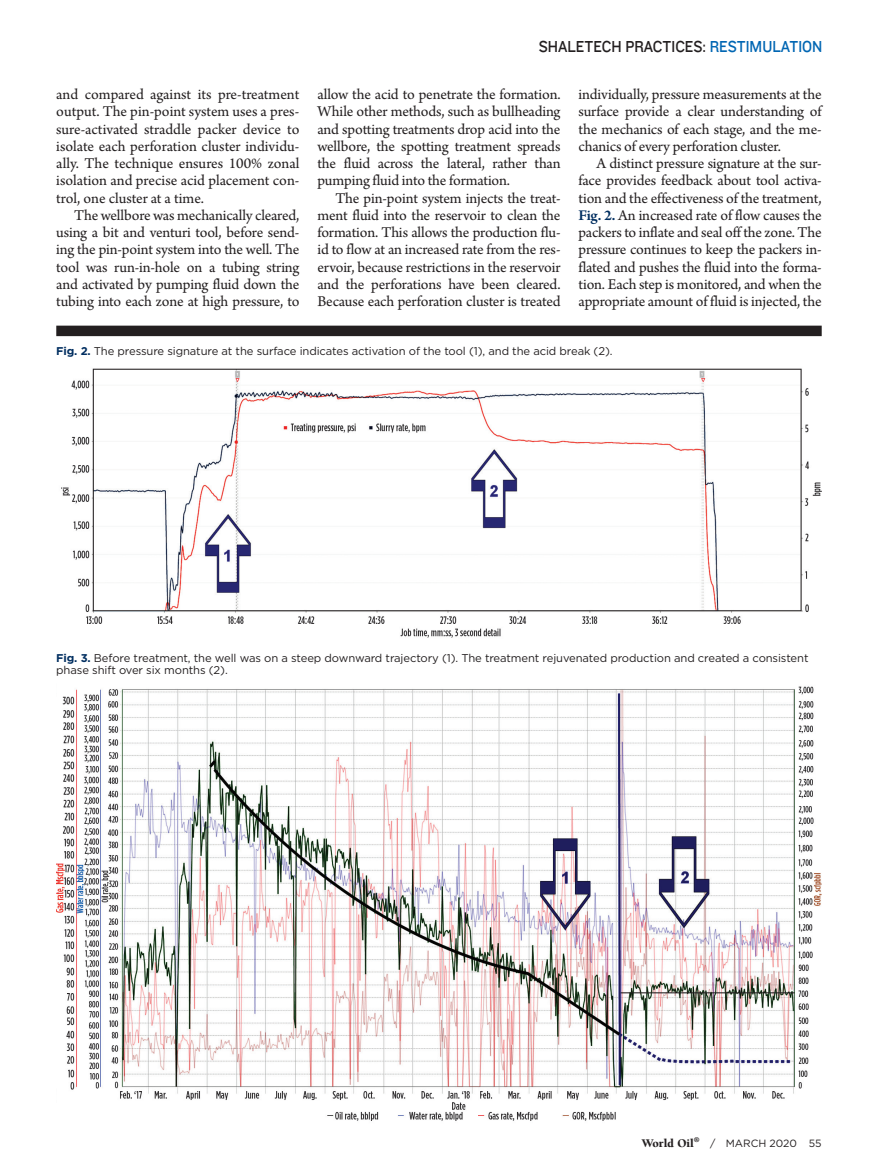
<style>
.page{position:relative;width:878px;height:1175px;background:#fff}
.page>*{position:absolute;margin:0;border:0;box-sizing:border-box;transform-origin:0 0}
.t1{font:16.5px "Knockout 32 Junior Cruisewt";color:#231f20;scale:.85 1}
.Body_copy{font:15.75px/17.2px "Arno Pro";letter-spacing:-.01em;color:#231f20;text-align:justify}
.t2{font:900 12px "Berkeley";letter-spacing:-.005em;color:#231f20}
.Cutline-Figures{font:11.25px/12.8px "Gotham";letter-spacing:-.01em;color:#231f20}
.t3{font:10.5px "Gotham";letter-spacing:-.005em;color:#231f20}
.s1{color:#0166b3}
.s2{font-weight:600;color:#002e60}
.s3{font-weight:700;color:#002e60}
</style>
<div class="page">
<div style="left:56px;top:326px;width:765px;height:10px;background:#231f20"></div>
<img style="left:61px;top:368px;width:760px;height:270px">
<img style="left:56px;top:686px;width:765px;height:435px">
<p class="t1" style="left:538px;top:35px;width:335px">SHALETECH PRACTICES: <span class="s1">RESTIMULATION</span></p>
<p class="Body_copy" style="left:56px;top:86px;width:245px">and compared against its pre-treatment output. The pin-point system uses a pres&shy;sure-activated straddle packer device to isolate each perforation cluster individu&shy;ally. The technique ensures 100% zonal isolation and precise acid placement con&shy;trol, one cluster at a time.</p>
<p class="Body_copy" style="left:56px;top:207px;width:245px;text-indent:18px">The wellbore was mechanically cleared, using a bit and venturi tool, before send&shy;ing the pin-point system into the well. The tool was run-in-hole on a tubing string and activated by pumping fluid down the tubing into each zone at high pressure, to</p>
<p class="Body_copy" style="left:578px;top:86px;width:245px">individually, pressure measurements at the surface provide a clear understanding of the mechanics of each stage, and the me&shy;chanics of every perforation cluster.</p>
<p class="Body_copy" style="left:578px;top:155px;width:245px;text-indent:18px">A distinct pressure signature at the sur&shy;face provides feedback about tool activa&shy;tion and the effectiveness of the treatment, <span class="s2">Fig. 2.</span> An increased rate of flow causes the packers to inflate and seal off the zone. The pressure continues to keep the packers in&shy;flated and pushes the fluid into the forma&shy;tion. Each step is monitored, and when the appropriate amount of fluid is injected, the</p>
<p class="Cutline-Figures" style="left:56px;top:345px;width:557px"><span class="s3">Fig. 2.</span> The pressure signature at the surface indicates activation of the tool (1), and the acid break (2).</p>
<p class="Body_copy" style="left:317px;top:86px;width:245px">allow the acid to penetrate the formation.<br>While other methods, such as bullheading and spotting treatments drop acid into the wellbore, the spotting treatment spreads the fluid across the lateral, rather than pumping fluid into the formation.</p>
<p class="Body_copy" style="left:317px;top:190px;width:245px;text-indent:18px">The pin-point system injects the treat&shy;ment fluid into the reservoir to clean the formation. This allows the production flu&shy;id to flow at an increased rate from the res&shy;ervoir, because restrictions in the reservoir and the perforations have been cleared.<br>Because each perforation cluster is treated</p>
<p class="Cutline-Figures" style="left:56px;top:651px;width:753px"><span class="s3">Fig. 3.</span> Before treatment, the well was on a steep downward trajectory (1). The treatment rejuvenated production and created a consistent phase shift over six months (2).</p>
<p class="t2" style="left:642px;top:1136px;width:59px">World Oil<sup>®</sup></p>
<p class="t3" style="left:710px;top:1136px;width:113px">/ MARCH 2020 55</p>
</div>
